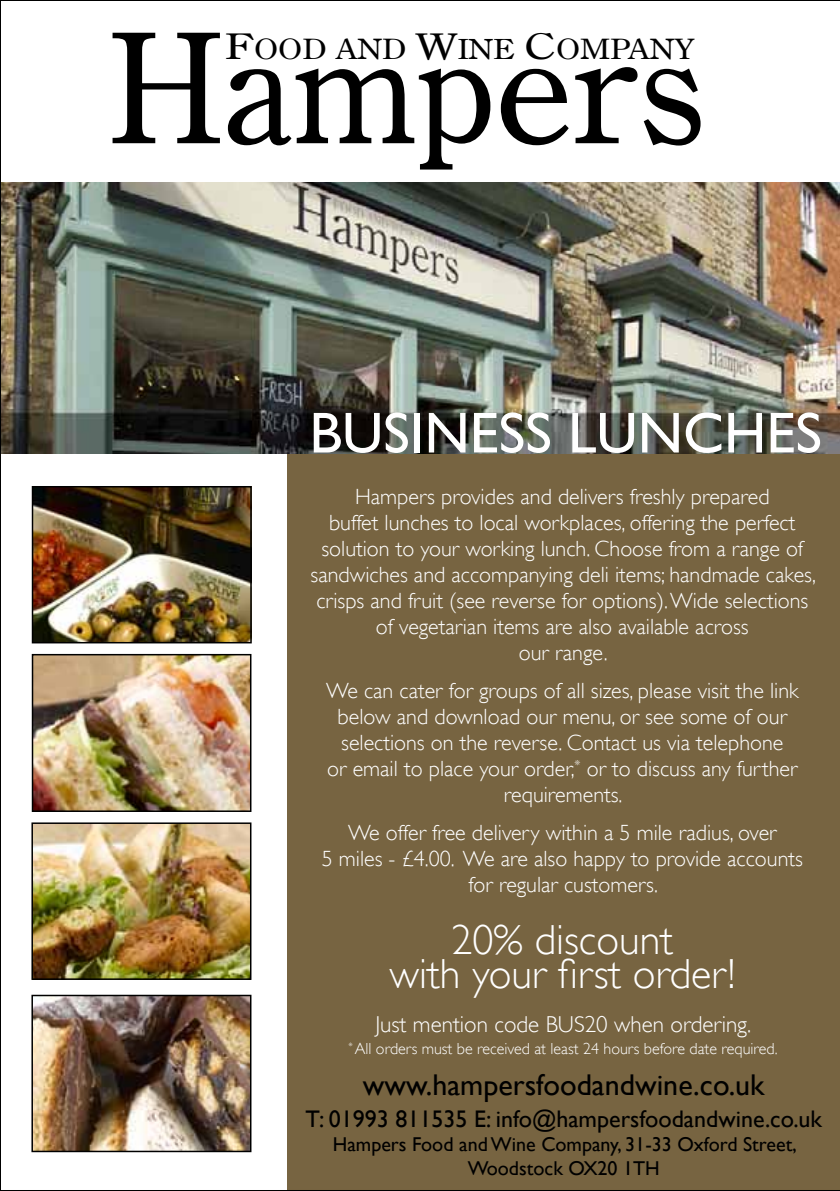
<style>
.page{position:relative;width:840px;height:1191px;background:#fff}
.page>*{position:absolute;margin:0;border:0;box-sizing:border-box;transform-origin:0 0}
.t1{font:153.4px "Century Oldstyle BT";color:#000}
.t2{font:58px "Gill Sans";color:#fff}
.t3{font:300 42px/34px "Gill Sans";color:#fff;text-align:center}
.t4{font:30px "Gill Sans";color:#000}
.t5{font:28.2px "Century Oldstyle BT";color:#000;scale:1.19 1}
.t6{font:24px "Gill Sans";color:#000}
.t7{font:300 23px "Gill Sans";color:#fff}
.t8{font:300 22px/26px "Gill Sans";color:#fff;text-align:center}
.t9{font:20px/24px "Gill Sans";color:#000;text-align:center}
.t10{font:300 16px "Gill Sans";color:#fff}
.s1{font-size:149.2px}
.s2{font-size:35.6px}
.s3{font-size:27.8px}
</style>
<div class="page">
<img style="left:0;top:0;width:839px;height:1191px">
<h1 class="t1" style="left:108px;top:-4px;width:600px">Ham<span class="s1">p</span>ers</h1>
<p class="t5" style="left:224px;top:32px;width:396px"><span class="s2">F</span>OOD AND <span class="s2">W</span><span class="s3">INE</span> <span class="s2">C</span>OMPANY</p>
<h2 class="t2" style="left:309px;top:399px;width:514px">BUSINESS LUNCHES</h2>
<p class="t8" style="left:310px;top:483px;width:506px">Hampers provides and delivers freshly prepared<br>buffet lunches to local workplaces, offering the perfect solution to your working lunch. Choose from a range of sandwiches and accompanying deli items; handmade cakes, crisps and fruit (see reverse for options). Wide selections of vegetarian items are also available across<br>our range.</p>
<p class="t8" style="left:326px;top:677px;width:473px">We can cater for groups of all sizes, please visit the link below and download our menu, or see some of our selections on the reverse. Contact us via telephone<br>or email to place your order,<sup>*</sup> or to discuss any further requirements.</p>
<p class="t8" style="left:321px;top:819px;width:482px">We offer free delivery within a 5 mile radius, over<br>5 miles - £4.00. We are also happy to provide accounts for regular customers.</p>
<h3 class="t3" style="left:389px;top:923px;width:347px">20% discount<br>with your first order!</h3>
<p class="t7" style="left:375px;top:1011px;width:377px">Just mention code BUS20 when ordering.</p>
<p class="t10" style="left:348px;top:1039px;width:430px"><sup>*</sup> All orders must be received at least 24 hours before date required.</p>
<h3 class="t4" style="left:362px;top:1067px;width:403px">www.hampersfoodandwine.co.uk</h3>
<p class="t6" style="left:305px;top:1105px;width:518px">T: 01993 811535 E: info@hampersfoodandwine.co.uk</p>
<p class="t9" style="left:332px;top:1132px;width:465px">Hampers Food and Wine Company, 31-33 Oxford Street,<br>Woodstock OX20 1TH</p>
</div>
